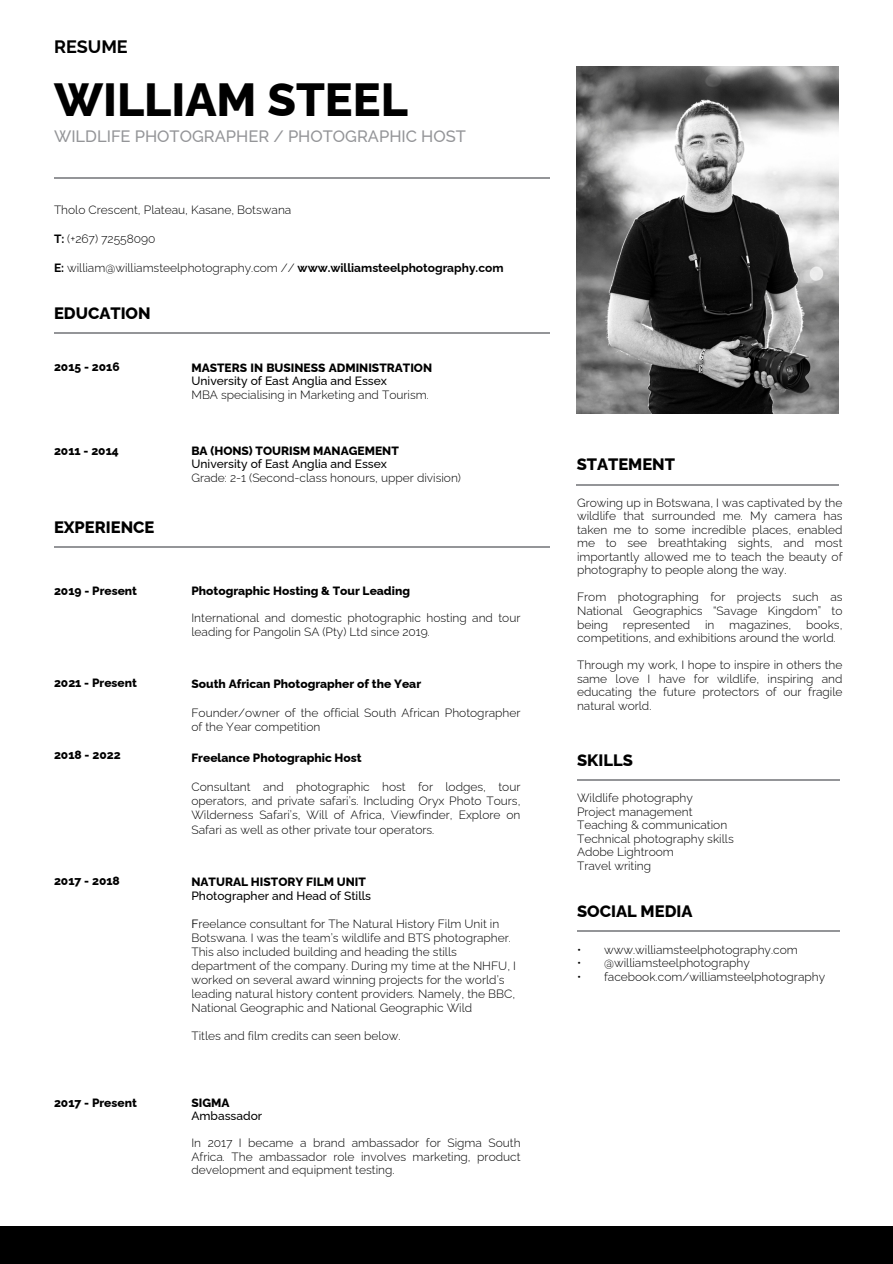
<style>
.page{position:relative;width:893px;height:1264px;background:#fff}
.page>*{position:absolute;margin:0;border:0;box-sizing:border-box;transform-origin:0 0}
.t1{font:800 46.5px "Raleway";color:#000}
.t2{font:700 18px "Raleway";color:#000}
.t3{font:800 16.5px "Raleway";color:#000}
.t4{font:500 16.5px "Raleway";color:#949598}
.t5{font:300 12px/13.5px "Raleway";color:#000;text-align:justify}
.t6{font:800 12px/13.5px "Raleway";color:#000}
.t7{font:500 12px "Raleway";color:#000}
.s1{font-weight:700}
.s2{font-weight:500}
.s3{font-weight:400}
</style>
<div class="page">
<hr style="left:54px;top:177px;width:496px;height:2px;background:#949598">
<hr style="left:54px;top:332px;width:496px;height:2px;background:#949598">
<hr style="left:54px;top:546px;width:496px;height:2px;background:#949598">
<div style="left:0;top:1226px;width:892px;height:37px;background:#000"></div>
<hr style="left:576px;top:484px;width:262px;height:1px;background:#949598">
<hr style="left:577px;top:779px;width:262px;height:1px;background:#949598">
<hr style="left:577px;top:930px;width:262px;height:1px;background:#949598">
<img style="left:576px;top:67px;width:262px;height:346px">
<p class="t2" style="left:54px;top:36px;width:75px">RESUME</p>
<p class="t1" style="left:54px;top:72px;width:355px">WILLIAM STEEL</p>
<p class="t4" style="left:54px;top:126px;width:413px">WILDLIFE PHOTOGRAPHER / PHOTOGRAPHIC HOST</p>
<p class="t5" style="left:54px;top:203px;width:239px">Tholo Crescent, Plateau, Kasane, Botswana</p>
<p class="t5" style="left:54px;top:232px;width:103px"><span class="s1">T:</span> (+267) 72558090</p>
<p class="t5" style="left:54px;top:261px;width:451px"><span class="s1">E:</span> william@williamsteelphotography.com // <span class="s1">www.williamsteelphotography.com</span></p>
<p class="t3" style="left:54px;top:303px;width:98px">EDUCATION</p>
<p class="t6" style="left:54px;top:360px;width:67px">2015 - 2016</p>
<p class="t6" style="left:54px;top:443px;width:66px">2011 - 2014</p>
<p class="t3" style="left:54px;top:517px;width:102px">EXPERIENCE</p>
<p class="t6" style="left:54px;top:584px;width:85px">2019 - Present</p>
<p class="t6" style="left:54px;top:676px;width:84px">2021 - Present</p>
<p class="t6" style="left:54px;top:748px;width:68px">2018 - 2022</p>
<p class="t6" style="left:54px;top:874px;width:67px">2017 - 2018</p>
<p class="t6" style="left:54px;top:1095px;width:84px">2017 - Present</p>
<p class="t6" style="left:191px;top:360px;width:242px">MASTERS IN BUSINESS ADMINISTRATION<br><span class="s2">University of East Anglia and Essex</span></p>
<p class="t5" style="left:191px;top:387px;width:239px">MBA specialising in Marketing and Tourism.</p>
<p class="t6" style="left:191px;top:443px;width:209px">BA (HONS) TOURISM MANAGEMENT</p>
<p class="t7" style="left:191px;top:457px;width:197px">University of East Anglia and Essex</p>
<p class="t5" style="left:191px;top:470px;width:271px">Grade: 2-1 (Second-class honours, upper division)</p>
<p class="t6" style="left:191px;top:584px;width:220px">Photographic Hosting &amp; Tour Leading</p>
<p class="t5" style="left:191px;top:611px;width:330px">International and domestic photographic hosting and tour leading for Pangolin SA (Pty) Ltd since 2019.</p>
<p class="t6" style="left:191px;top:677px;width:231px">South African Photographer of the Year</p>
<p class="t5" style="left:191px;top:705px;width:330px;line-height:14.4px">Founder/owner of the official South African Photographer of the Year competition</p>
<p class="t6" style="left:191px;top:751px;width:172px">Freelance Photographic Host</p>
<p class="t5" style="left:191px;top:779px;width:330px;line-height:14.4px">Consultant and photographic host for lodges, tour operators, and private safari’s. Including Oryx Photo Tours, Wilderness Safari’s, Will of Africa, Viewfinder, Explore on Safari as well as other private tour operators.</p>
<p class="t6" style="left:191px;top:875px;width:176px">NATURAL HISTORY FILM UNIT</p>
<p class="t7" style="left:191px;top:888px;width:181px">Photographer and Head of Stills</p>
<p class="t5" style="left:191px;top:916px;width:326px;line-height:14px;text-align:left"><span class="s3">F</span>reelance consultant for The Natural History Film Unit in Botswana. I was the team’s wildlife and BTS photographer.<br>This also included building and heading the stills department of the company. During my time at the NHFU, I worked on several award winning projects for the world’s leading natural history content providers. Namely, the BBC, National Geographic and National Geographic Wild</p>
<p class="t5" style="left:191px;top:1029px;width:211px">Titles and film credits can seen below.</p>
<p class="t6" style="left:191px;top:1095px;width:40px">SIGMA</p>
<p class="t7" style="left:191px;top:1108px;width:72px">Ambassador</p>
<p class="t5" style="left:191px;top:1136px;width:330px">In 2017 I became a brand ambassador for Sigma South Africa. The ambassador role involves marketing, product development and equipment testing.</p>
<p class="t3" style="left:576px;top:454px;width:100px">STATEMENT</p>
<p class="t5" style="left:577px;top:496px;width:267px">Growing up in Botswana, I was captivated by the wildlife that surrounded me. My camera has taken me to some incredible places, enabled me to see breathtaking sights, and most importantly allowed me to teach the beauty of photography to people along the way.</p>
<p class="t5" style="left:577px;top:590px;width:267px">From photographing for projects such as National Geographics “Savage Kingdom” to being represented in magazines, books, competitions, and exhibitions around the world.</p>
<p class="t5" style="left:577px;top:658px;width:267px">Through my work, I hope to inspire in others the same love I have for wildlife, inspiring and educating the future protectors of our fragile natural world.</p>
<p class="t3" style="left:577px;top:750px;width:57px">SKILLS</p>
<p class="t5" style="left:577px;top:791px;width:117px">Wildlife photography</p>
<p class="t5" style="left:577px;top:805px;width:158px;text-align:left">Project management<br>Teaching &amp; communication<br>Technical photography skills<br>Adobe Lightroom</p>
<p class="t5" style="left:577px;top:859px;width:76px">Travel writing</p>
<p class="t3" style="left:577px;top:901px;width:117px">SOCIAL MEDIA</p>
<p class="t5" style="left:577px;top:942px;width:6px">• • •</p>
<p class="t5" style="left:604px;top:942px;width:222px;text-align:left">www.williamsteelphotography.com @williamsteelphotography facebook.com/williamsteelphotography</p>
</div>
